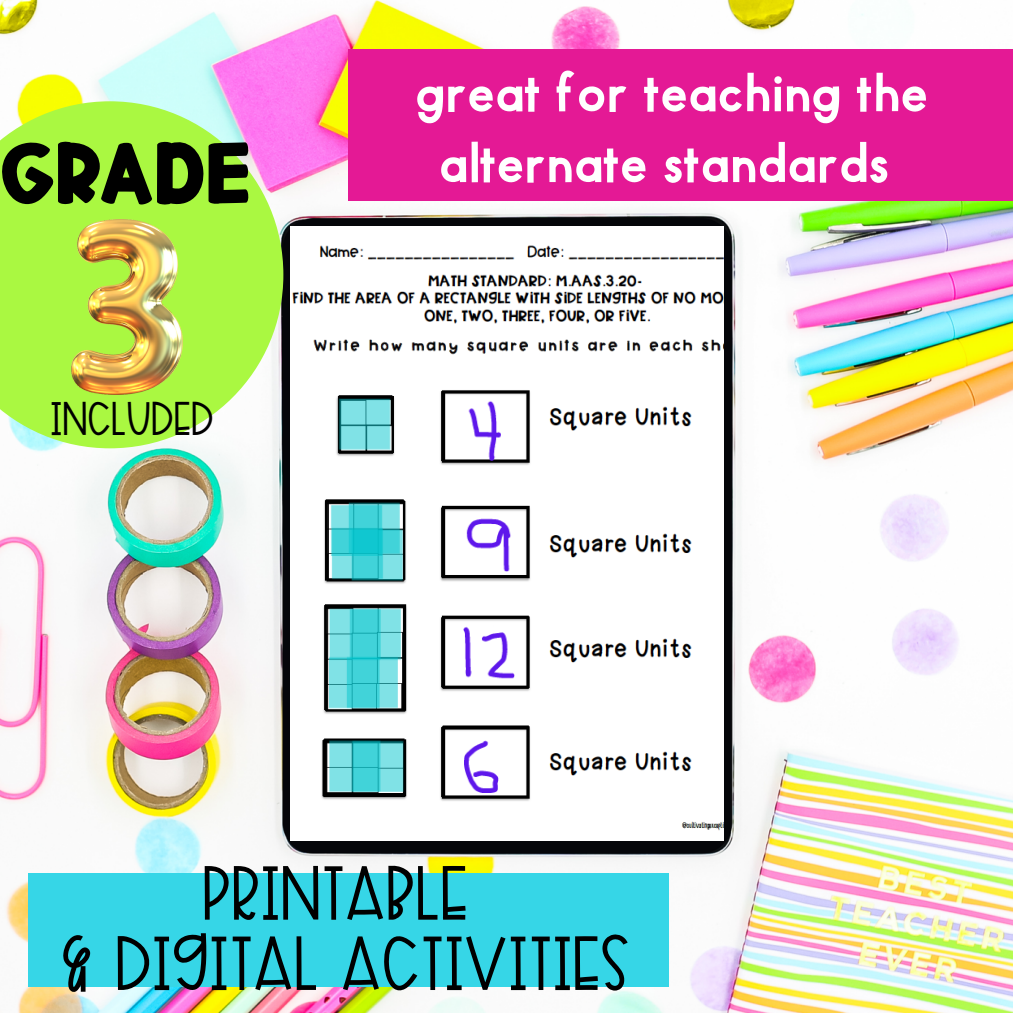
<style>
.page{position:relative;width:1013px;height:1013px;background:#fff}
.page>*{position:absolute;margin:0;border:0;box-sizing:border-box;transform-origin:0 0}
.t1{font:85.25px "PB Peppermint Cake Pop";color:#000}
.t2{font:74.25px/70.2px "PB Bean There Dunn That";color:#000;text-align:center}
.t3{font:51px/70.6px "PB Basic Iced Coffee";color:#fff;text-align:center}
.t4{font:45.88px "PB Bean There Dunn That";color:#000}
</style>
<div class="page">
<img style="left:0;top:0;width:1012px;height:1012px">
<div style="left:349px;top:49px;width:663px;height:152px;background:#e41995"></div>
<div style="left:29px;top:873px;width:640px;height:114px;background:#36d6e7"></div>
<svg style="left:0;top:101px;width:283px;height:347px;background:#b6f261"></svg>
<img style="left:72px;top:219px;width:110px;height:175px">
<img style="left:290px;top:227px;width:433px;height:613px">
<img style="left:329px;top:398px;width:185px;height:394px">
<h1 class="t1" style="left:2px;top:122px;width:253px">GRADE</h1>
<p class="t4" style="left:52px;top:399px;width:165px">INCLUDED</p>
<p class="t3" style="left:415px;top:57px;width:514px">great for teaching the alternate standards</p>
<h2 class="t2" style="left:65px;top:863px;width:569px">PRINTABLE<br>&amp; DIGITAL ACTIVITIES</h2>
</div>
